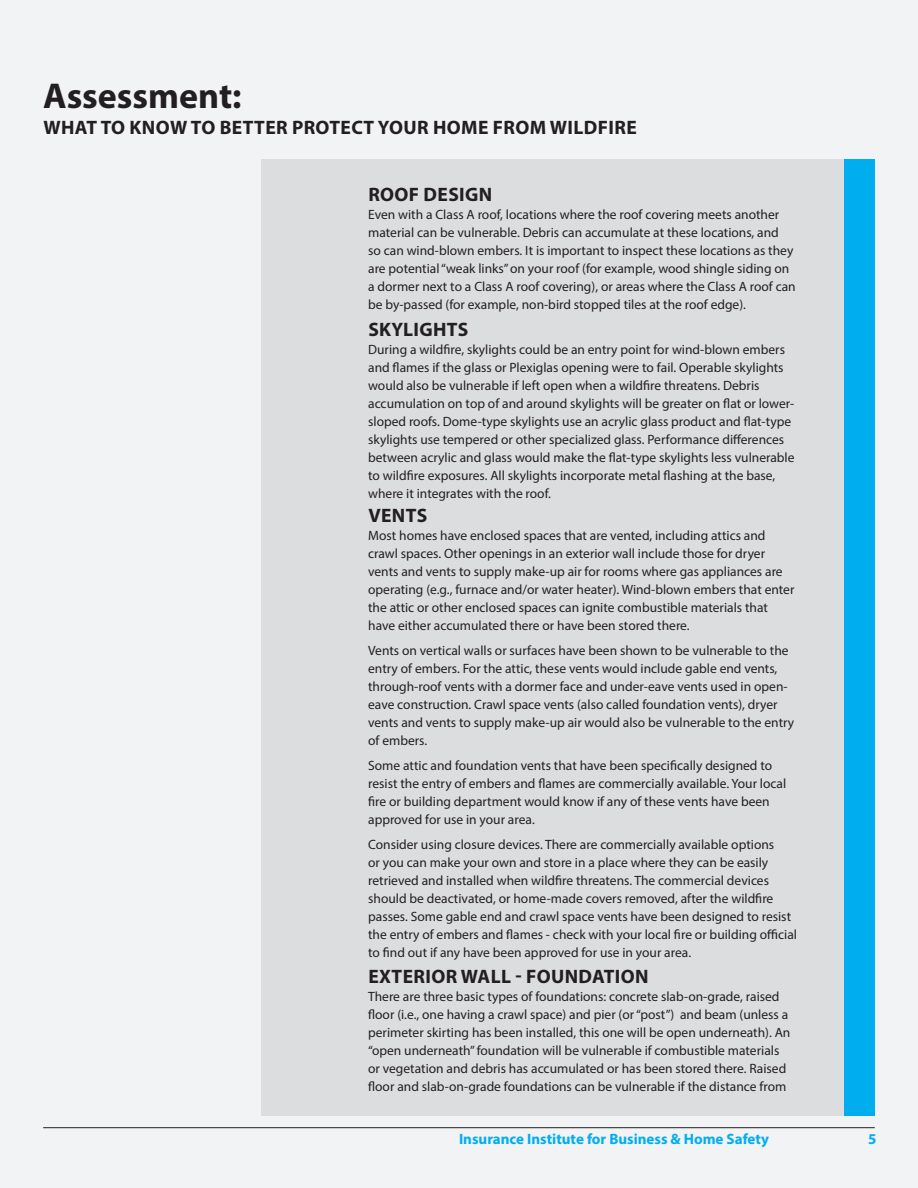
<style>
.page{position:relative;width:918px;height:1188px;background:#f2f3f4}
.page>*{position:absolute;margin:0;border:0;box-sizing:border-box;transform-origin:0 0}
.t1{font:700 36px "Myriad Pro";color:#231f20}
.Heading_2{font:700 19.5px "Myriad Pro";letter-spacing:.02em;color:#231f20}
.t2{font:700 15px "Myriad Pro";color:#00aeef}
.t3{font:13.5px/18px "Myriad Pro";color:#231f20}
</style>
<div class="page">
<div style="left:261px;top:160px;width:614px;height:956px;background:#dcdddf"></div>
<div style="left:844px;top:160px;width:31px;height:956px;background:#00aeef"></div>
<hr style="left:43px;top:1127px;width:832px;height:1px;background:#231f20">
<h1 class="t1" style="left:43px;top:72px;width:200px">Assessment:</h1>
<h2 class="Heading_2" style="left:43px;top:115px;width:595px">WHAT TO KNOW TO BETTER PROTECT YOUR HOME FROM WILDFIRE</h2>
<p class="Heading_2" style="left:368px;top:182px;width:126px">ROOF DESIGN</p>
<p class="t3" style="left:368px;top:206px;width:429px">Even with a Class A roof, locations where the roof covering meets another material can be vulnerable. Debris can accumulate at these locations, and<br>so can wind-blown embers. It is important to inspect these locations as they are potential “weak links” on your roof (for example, wood shingle siding on a dormer next to a Class A roof covering), or areas where the Class A roof can be by-passed (for example, non-bird stopped tiles at the roof edge).</p>
<p class="Heading_2" style="left:368px;top:316px;width:102px">SKYLIGHTS</p>
<p class="t3" style="left:368px;top:340px;width:428px">During a wildfire, skylights could be an entry point for wind-blown embers and flames if the glass or Plexiglas opening were to fail. Operable skylights would also be vulnerable if left open when a wildfire threatens. Debris accumulation on top of and around skylights will be greater on flat or lower&shy;sloped roofs. Dome-type skylights use an acrylic glass product and flat-type skylights use tempered or other specialized glass. Performance differences between acrylic and glass would make the flat-type skylights less vulnerable to wildfire exposures. All skylights incorporate metal flashing at the base, where it integrates with the roof.</p>
<p class="Heading_2" style="left:368px;top:503px;width:60px">VENTS</p>
<p class="t3" style="left:368px;top:527px;width:428px">Most homes have enclosed spaces that are vented, including attics and crawl spaces. Other openings in an exterior wall include those for dryer vents and vents to supply make-up air for rooms where gas appliances are operating (e.g., furnace and/or water heater). Wind-blown embers that enter the attic or other enclosed spaces can ignite combustible materials that have either accumulated there or have been stored there.</p>
<p class="t3" style="left:368px;top:641px;width:428px">Vents on vertical walls or surfaces have been shown to be vulnerable to the entry of embers. For the attic, these vents would include gable end vents, through-roof vents with a dormer face and under-eave vents used in open&shy;eave construction. Crawl space vents (also called foundation vents), dryer vents and vents to supply make-up air would also be vulnerable to the entry of embers.</p>
<p class="t3" style="left:368px;top:756px;width:420px">Some attic and foundation vents that have been specifically designed to resist the entry of embers and flames are commercially available. Your local fire or building department would know if any of these vents have been approved for use in your area.</p>
<p class="t3" style="left:368px;top:835px;width:430px">Consider using closure devices. There are commercially available options<br>or you can make your own and store in a place where they can be easily retrieved and installed when wildfire threatens. The commercial devices should be deactivated, or home-made covers removed, after the wildfire passes. Some gable end and crawl space vents have been designed to resist the entry of embers and flames - check with your local fire or building official to find out if any have been approved for use in your area.</p>
<p class="Heading_2" style="left:368px;top:964px;width:282px">EXTERIOR WALL - FOUNDATION</p>
<p class="t3" style="left:368px;top:987px;width:424px">There are three basic types of foundations: concrete slab-on-grade, raised floor (i.e., one having a crawl space) and pier (or “post”) and beam (unless a perimeter skirting has been installed, this one will be open underneath). An “open underneath” foundation will be vulnerable if combustible materials or vegetation and debris has accumulated or has been stored there. Raised floor and slab-on-grade foundations can be vulnerable if the distance from</p>
<p class="t2" style="left:459px;top:1129px;width:312px">Insurance Institute for Business &amp; Home Safety</p>
<p class="t2" style="left:868px;top:1129px;width:10px">5</p>
</div>
